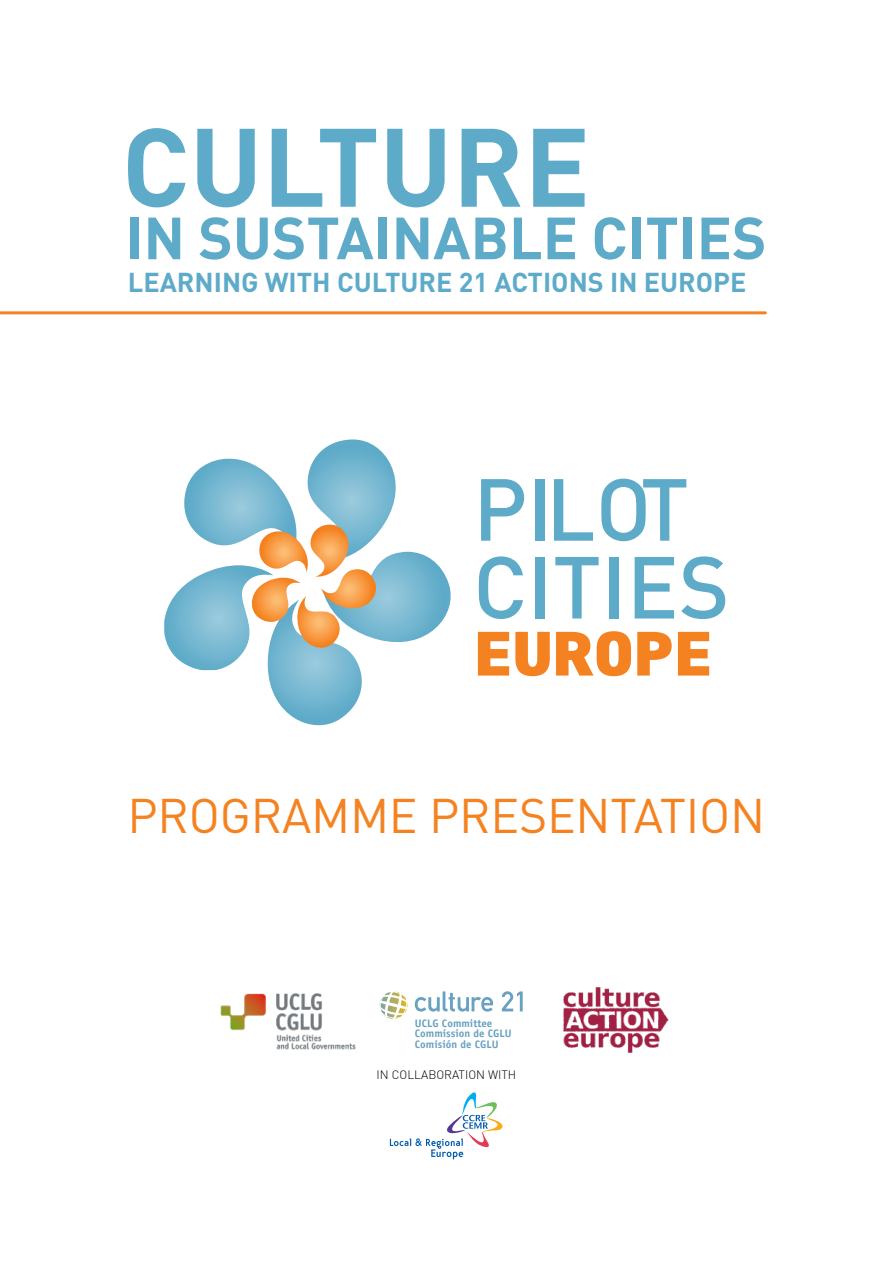
<style>
.page{position:relative;width:893px;height:1263px;background:#fff}
.page>*{position:absolute;margin:0;border:0;box-sizing:border-box;transform-origin:0 0}
.t1{font:700 109.5px "DIN Pro";color:#5eabc9}
.t2{font:500 86.4px/77.8px "DIN Pro";color:#5eabc9}
.t3{font:900 64.05px "Freeroad";color:#f58221}
.t4{font:700 58.5px "DIN Pro";color:#5eabc9}
.t5{font:48px "DIN Pro";letter-spacing:-.005em;color:#f58220}
.t6{font:700 27px "DIN Pro";color:#5eabc9}
.t7{font:300 12px "DIN";color:#000}
.t8{font:700 10.8px/10.4px "Officina Sans";color:#68a1c1}
</style>
<div class="page">
<hr style="left:0;top:311px;width:765px;height:3px;background:#f58220">
<svg style="left:415px;top:992px;width:108px;height:19px"></svg>
<svg style="left:380px;top:992px;width:27px;height:18px"></svg>
<img style="left:221px;top:993px;width:135px;height:57px">
<img style="left:563px;top:987px;width:106px;height:65px">
<svg style="left:390px;top:1092px;width:113px;height:67px"></svg>
<svg style="left:164px;top:439px;width:287px;height:287px"></svg>
<h1 class="t1" style="left:122px;top:93px;width:470px">CULTURE</h1>
<h3 class="t4" style="left:126px;top:198px;width:642px">IN SUSTAINABLE CITIES</h3>
<h3 class="t6" style="left:128px;top:264px;width:620px">LEARNING WITH CULTURE 21 ACTIONS IN EUROPE</h3>
<h2 class="t2" style="left:473px;top:467px;width:258px">PILOT<br>CITIES</h2>
<h3 class="t3" style="left:475px;top:616px;width:239px">EUROPE</h3>
<h3 class="t5" style="left:128px;top:783px;width:639px">PROGRAMME PRESENTATION</h3>
<p class="t8" style="left:415px;top:1018px;width:98px">UCLG Committee<br>Commission de CGLU<br>Comisión de CGLU</p>
<p class="t7" style="left:377px;top:1067px;width:141px">IN COLLABORATION WITH</p>
</div>
